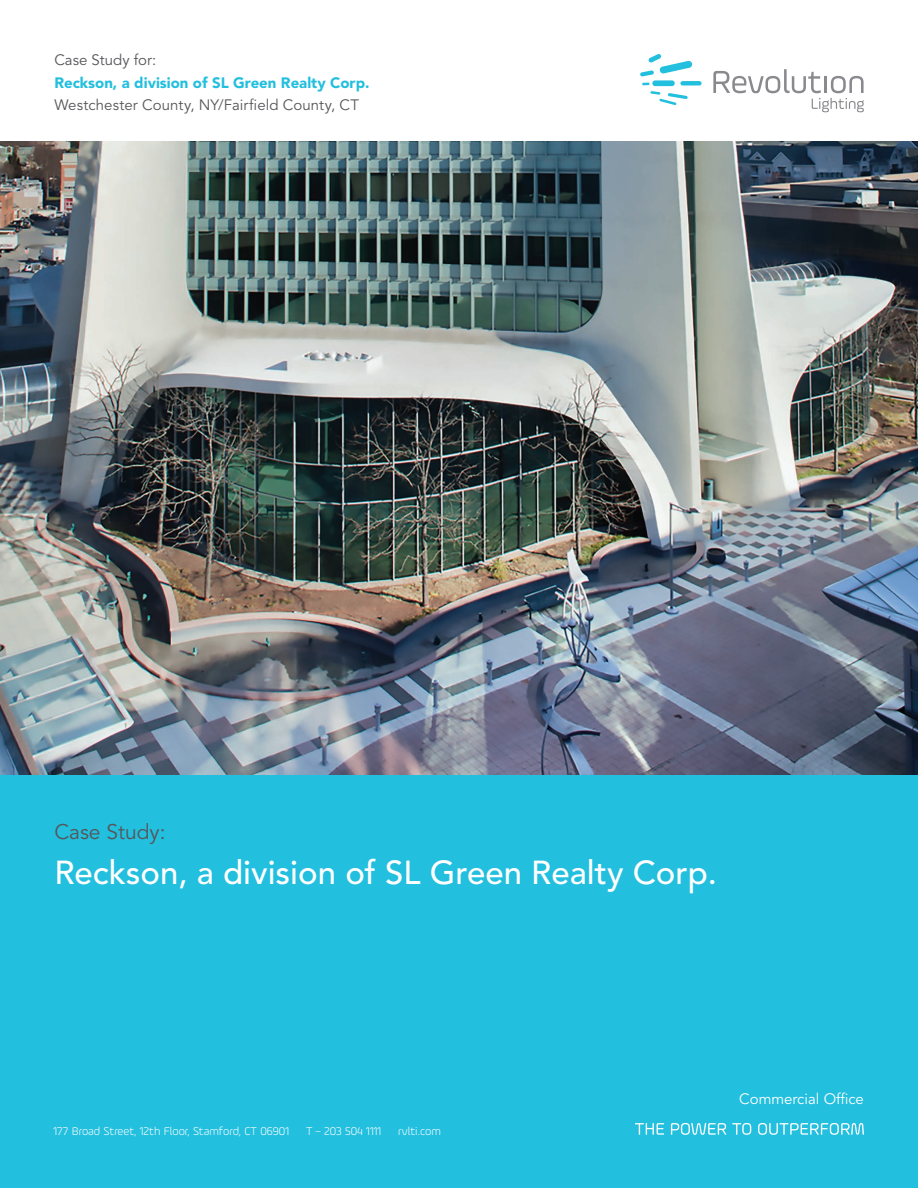
<style>
.page{position:relative;width:918px;height:1188px;background:#fff}
.page>*{position:absolute;margin:0;border:0;box-sizing:border-box;transform-origin:0 0}
.First_Page_Title{font:500 33px "Avenir LT Std";color:#fff}
.t1{font:21px "Avenir LT Std";color:#555659}
.Case_Study_for{font:15px "Avenir LT Std";letter-spacing:.005em;color:#555659}
.Case_Study_for-2{font:900 15px "Avenir LT Std";color:#22bfde}
.t2{font:15px "Avenir LT Std";color:#fff}
.t3{font:300 11.85px "Ample";color:#fff}
</style>
<div class="page">
<div style="left:0;top:770px;width:918px;height:418px;background:#22bfde"></div>
<svg style="left:640px;top:54px;width:62px;height:51px"></svg>
<svg style="left:713px;top:69px;width:151px;height:43px"></svg>
<svg style="left:635px;top:1123px;width:29px;height:12px"></svg>
<svg style="left:671px;top:1123px;width:80px;height:12px"></svg>
<svg style="left:758px;top:1123px;width:106px;height:12px"></svg>
<img style="left:0;top:142px;width:918px;height:632px">
<p class="Case_Study_for" style="left:54px;top:52px;width:103px">Case Study for:</p>
<p class="Case_Study_for-2" style="left:54px;top:74px;width:317px">Reckson, a division of SL Green Realty Corp.</p>
<p class="Case_Study_for" style="left:54px;top:97px;width:306px">Westchester County, NY/Fairfield County, CT</p>
<p class="t1" style="left:54px;top:820px;width:113px">Case Study:</p>
<p class="First_Page_Title" style="left:54px;top:854px;width:664px">Reckson, a division of SL Green Realty Corp.</p>
<p class="t3" style="left:53px;top:1124px;width:237px">177 Broad Street, 12th Floor, Stamford, CT 06901</p>
<p class="t3" style="left:306px;top:1124px;width:77px">T – 203 504 1111</p>
<p class="t3" style="left:398px;top:1124px;width:44px">rvlti.com</p>
<p class="t2" style="left:739px;top:1090px;width:126px">Commercial Office</p>
</div>
